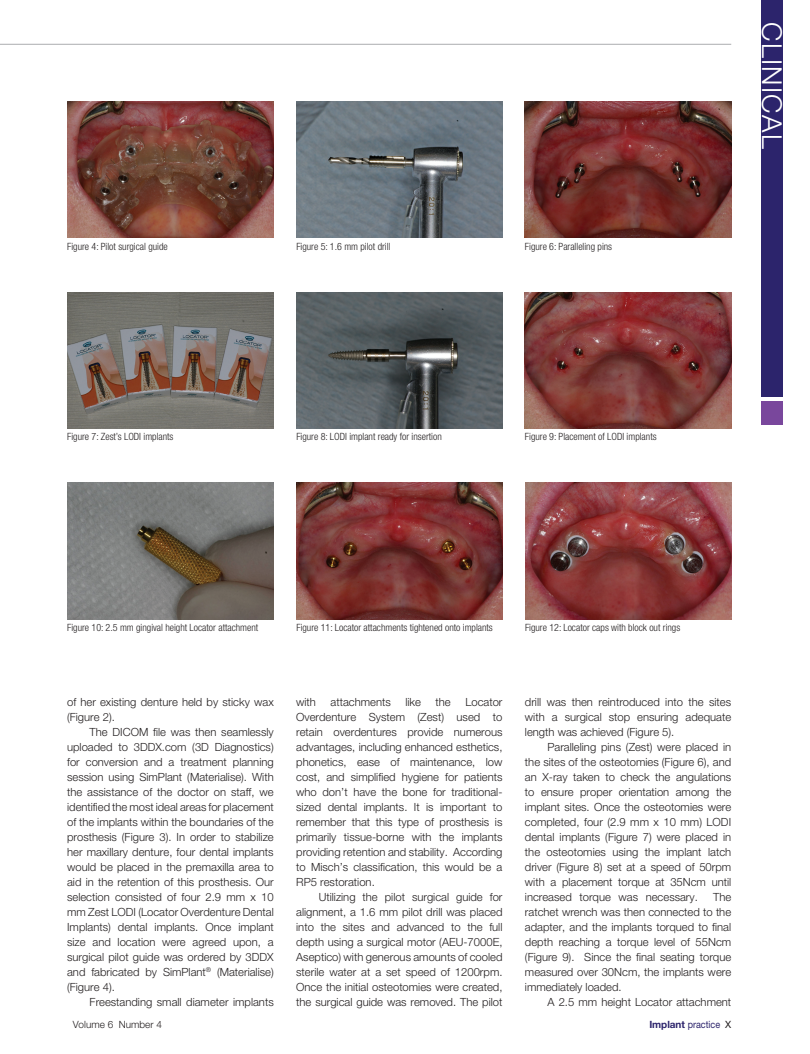
<style>
.page{position:relative;width:810px;height:1054px;background:#fff}
.page>*{position:absolute;margin:0;border:0;box-sizing:border-box;transform-origin:0 0}
.t1{font:300 27.5px "Helvetica Neue";letter-spacing:.05em;color:#fff}
.t2{font:300 11.25px/15px "Helvetica Neue";color:#231f20;text-align:justify}
.t3{font:300 condensed 10px "Helvetica Neue";color:#231f20}
.t4{font:10px "Helvetica Neue";color:#2c246c;scale:.9 1}
.t5{font:300 10px "Helvetica Neue";color:#231f20}
.s1{font-weight:700}
.s2{color:#231f20}
</style>
<div class="page">
<div style="left:762px;top:0;width:21px;height:396px;background:#2c246c"></div>
<div style="left:762px;top:401px;width:21px;height:23px;background:#79479c"></div>
<hr style="left:0;top:44px;width:731px;height:1px;background:#bcbdc0">
<img style="left:296px;top:102px;width:207px;height:136px">
<img style="left:525px;top:102px;width:206px;height:136px">
<img style="left:67px;top:292px;width:206px;height:136px">
<img style="left:296px;top:292px;width:207px;height:136px">
<img style="left:525px;top:292px;width:206px;height:136px">
<img style="left:67px;top:482px;width:206px;height:137px">
<img style="left:296px;top:482px;width:207px;height:137px">
<img style="left:525px;top:482px;width:206px;height:137px">
<img style="left:67px;top:102px;width:206px;height:136px">
<p class="t3" style="left:67px;top:240px;width:102px">Figure 4: Pilot surgical guide</p>
<p class="t3" style="left:296px;top:240px;width:96px">Figure 5: 1.6 mm pilot drill</p>
<p class="t3" style="left:525px;top:240px;width:89px">Figure 6: Paralleling pins</p>
<p class="t3" style="left:67px;top:431px;width:108px">Figure 7: Zest’s LODI implants</p>
<p class="t3" style="left:296px;top:431px;width:147px">Figure 8: LODI implant ready for insertion</p>
<p class="t3" style="left:525px;top:431px;width:133px">Figure 9: Placement of LODI implants</p>
<h1 class="t1" style="left:789px;top:22px;width:128px;rotate:90deg">CLINICAL</h1>
<p class="t3" style="left:67px;top:621px;width:193px">Figure 10: 2.5 mm gingival height Locator attachment</p>
<p class="t3" style="left:296px;top:621px;width:198px">Figure 11: Locator attachments tightened onto implants</p>
<p class="t3" style="left:525px;top:621px;width:157px">Figure 12: Locator caps with block out rings</p>
<p class="t2" style="left:67px;top:693px;width:208px">of her existing denture held by sticky wax (Figure 2).</p>
<p class="t2" style="left:67px;top:723px;width:208px;text-indent:23px">The DICOM file was then seamlessly uploaded to 3DDX.com (3D Diagnostics) for conversion and a treatment planning session using SimPlant (Materialise). With the assistance of the doctor on staff, we identified the most ideal areas for placement of the implants within the boundaries of the prosthesis (Figure 3). In order to stabilize her maxillary denture, four dental implants would be placed in the premaxilla area to aid in the retention of this prosthesis. Our selection consisted of four 2.9 mm x 10 mm Zest LODI (Locator Overdenture Dental Implants) dental implants. Once implant size and location were agreed upon, a surgical pilot guide was ordered by 3DDX and fabricated by SimPlant<sup>®</sup> (Materialise) (Figure 4).</p>
<p class="t2" style="left:90px;top:993px;width:186px">Freestanding small diameter implants</p>
<p class="t2" style="left:296px;top:693px;width:208px;text-indent:169px">Locator Overdenture System (Zest) used to retain overdentures provide numerous advantages, including enhanced esthetics, phonetics, ease of maintenance, low cost, and simplified hygiene for patients who don’t have the bone for traditional&shy;sized dental implants. It is important to remember that this type of prosthesis is primarily tissue-borne with the implants providing retention and stability. According to Misch’s classification, this would be a RP5 restoration.</p>
<p class="t2" style="left:296px;top:888px;width:208px;text-indent:22px">Utilizing the pilot surgical guide for alignment, a 1.6 mm pilot drill was placed into the sites and advanced to the full depth using a surgical motor (AEU-7000E, Aseptico) with generous amounts of cooled sterile water at a set speed of 1200rpm.<br>Once the initial osteotomies were created, the surgical guide was removed. The pilot</p>
<p class="t2" style="left:296px;top:693px;width:21px">with</p>
<p class="t2" style="left:331px;top:693px;width:62px">attachments</p>
<p class="t2" style="left:405px;top:693px;width:17px">like</p>
<p class="t2" style="left:436px;top:693px;width:17px">the</p>
<p class="t2" style="left:525px;top:693px;width:208px">drill was then reintroduced into the sites with a surgical stop ensuring adequate length was achieved (Figure 5).</p>
<p class="t2" style="left:525px;top:738px;width:208px;text-indent:22px">Paralleling pins (Zest) were placed in the sites of the osteotomies (Figure 6), and an X-ray taken to check the angulations to ensure proper orientation among the implant sites. Once the osteotomies were completed, four (2.9 mm x 10 mm) LODI dental implants (Figure 7) were placed in the osteotomies using the implant latch driver (Figure 8) set at a speed of 50rpm with a placement torque at 35Ncm until increased torque was necessary.</p>
<p class="t2" style="left:525px;top:888px;width:208px;text-indent:188px">The ratchet wrench was then connected to the adapter, and the implants torqued to final depth reaching a torque level of 55Ncm (Figure 9). Since the final seating torque measured over 30Ncm, the implants were immediately loaded.</p>
<p class="t2" style="left:547px;top:993px;width:185px">A 2.5 mm height Locator attachment</p>
<p class="t5" style="left:73px;top:1017px;width:91px">Volume 6 Number 4</p>
<p class="t4" style="left:649px;top:1017px;width:92px"><span class="s1">Implant</span> practice <span class="s2">X</span></p>
</div>
